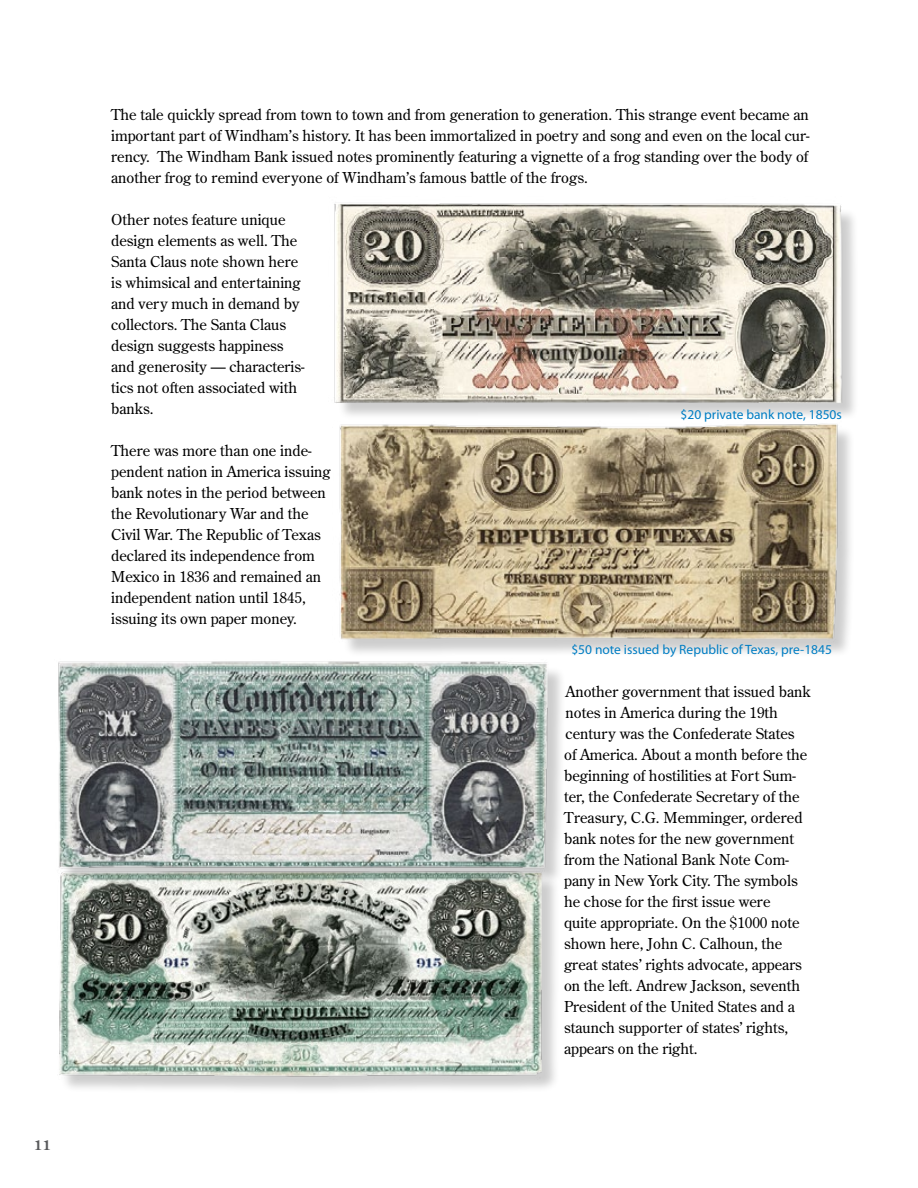
<style>
.page{position:relative;width:918px;height:1188px;background:#fff}
.page>*{position:absolute;margin:0;border:0;box-sizing:border-box;transform-origin:0 0}
.t1{font:15px/21px "Century Old Style Std";color:#000}
.t2{font:13.5px "Myriad Pro";color:#007dc3}
.t3{font:700 13.5px "Century Old Style Std";color:#58595b}
</style>
<div class="page">
<div style="left:60px;top:873px;width:500px;height:221px;background:#000;opacity:.2"></div>
<img style="left:59px;top:873px;width:486px;height:207px">
<div style="left:61px;top:665px;width:505px;height:220px;background:#000;opacity:.2"></div>
<img style="left:58px;top:661px;width:495px;height:211px">
<div style="left:343px;top:426px;width:511px;height:232px;background:#000;opacity:.2"></div>
<img style="left:339px;top:423px;width:502px;height:227px">
<div style="left:338px;top:206px;width:520px;height:215px;background:#000;opacity:.2"></div>
<img style="left:334px;top:203px;width:516px;height:209px">
<p class="t3" style="left:34px;top:1136px;width:19px">11</p>
<p class="t1" style="left:111px;top:103px;width:700px;text-align:justify">The tale quickly spread from town to town and from generation to generation. This strange event became an important part of Windham’s history. It has been immortalized in poetry and song and even on the local cur&shy;rency. The Windham Bank issued notes prominently featuring a vignette of a frog standing over the body of another frog to remind everyone of Windham’s famous battle of the frogs.</p>
<p class="t1" style="left:111px;top:208px;width:195px">Other notes feature unique design elements as well. The<br>Santa Claus note shown here is whimsical and entertaining and very much in demand by collectors. The Santa Claus design suggests happiness and generosity — characteris&shy;tics not often associated with banks.</p>
<p class="t1" style="left:111px;top:439px;width:221px">There was more than one inde&shy;pendent nation in America issuing bank notes in the period between the Revolutionary War and the<br>Civil War. The Republic of Texas declared its independence from<br>Mexico in 1836 and remained an independent nation until 1845, issuing its own paper money.</p>
<p class="t2" style="left:681px;top:406px;width:163px">$20 private bank note, 1850s</p>
<p class="t2" style="left:571px;top:641px;width:262px">$50 note issued by Republic of Texas, pre-1845</p>
<p class="t1" style="left:564px;top:680px;width:248px">Another government that issued bank notes in America during the 19th century was the Confederate States<br>of America. About a month before the beginning of hostilities at Fort Sum&shy;ter, the Confederate Secretary of the Treasury, C.G. Memminger, ordered bank notes for the new government from the National Bank Note Com&shy;pany in New York City. The symbols he chose for the first issue were<br>quite appropriate. On the $1000 note shown here, John C. Calhoun, the great states’ rights advocate, appears on the left. Andrew Jackson, seventh President of the United States and a staunch supporter of states’ rights, appears on the right.</p>
</div>
